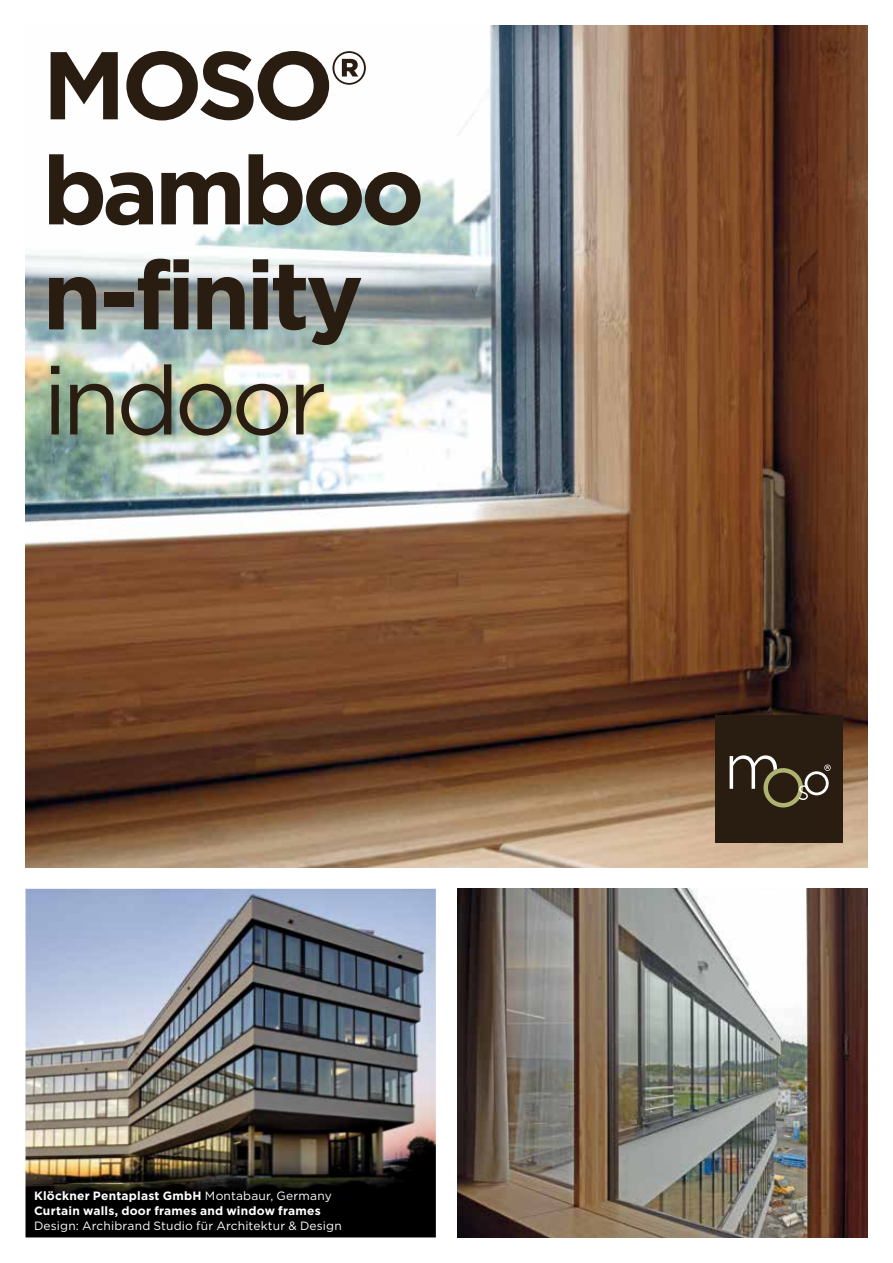
<style>
.page{position:relative;width:893px;height:1263px;background:#fff}
.page>*{position:absolute;margin:0;border:0;box-sizing:border-box;transform-origin:0 0}
.t1{font:700 96px/105px "Gotham";letter-spacing:-.05em;color:#291c11}
.t2{font:96px "Gotham";letter-spacing:-.055em;color:#291c11}
.t3{font:700 12px/15px "Gotham";letter-spacing:.02em;color:#fff}
.t4{font:12px "Gotham";letter-spacing:.015em;color:#fff}
.s1{font-weight:400}
</style>
<div class="page">
<img style="left:26px;top:889px;width:410px;height:348px">
<img style="left:457px;top:889px;width:410px;height:348px">
<img style="left:26px;top:26px;width:841px;height:841px">
<div style="left:715px;top:715px;width:128px;height:128px;background:#291c11"></div>
<svg style="left:730px;top:755px;width:101px;height:52px"></svg>
<h1 class="t1" style="left:43px;top:32px;width:384px">MOSO® bamboo n-finity</h1>
<h1 class="t2" style="left:43px;top:339px;width:286px">indoor</h1>
<p class="t3" style="left:34px;top:1188px;width:299px">Klöckner Pentaplast GmbH <span class="s1">Montabaur, Germany<br></span>Curtain walls, door frames and window frames</p>
<p class="t4" style="left:34px;top:1218px;width:309px">Design: Archibrand Studio für Architektur &amp; Design</p>
</div>
